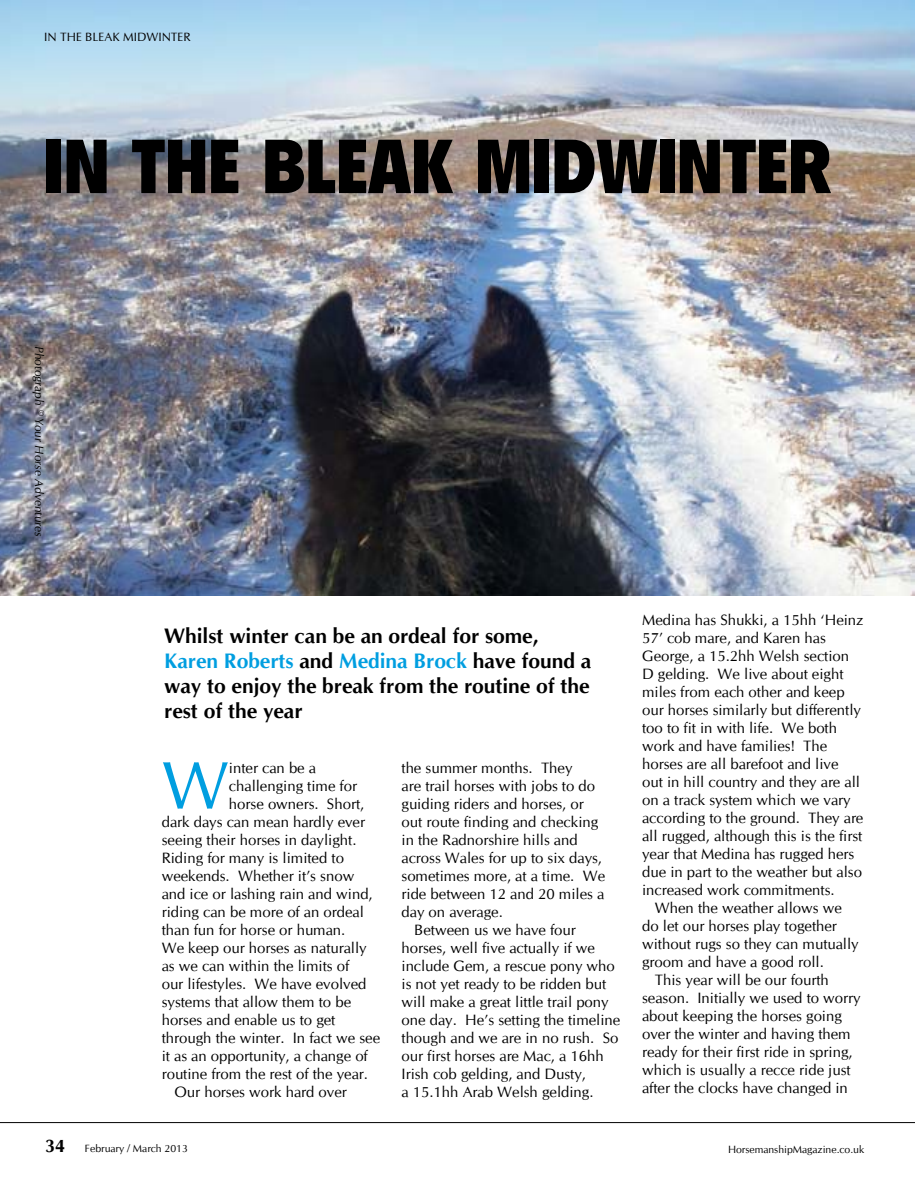
<style>
.page{position:relative;width:915px;height:1191px;background:#fff}
.page>*{position:absolute;margin:0;border:0;box-sizing:border-box;transform-origin:0 0}
.t1{font:75px "There Sign Head 3";color:#000}
.t2{font:67.5px "CG Omega";color:#009ee0}
.t3{font:700 21px/25.2px "CG Omega";color:#000}
.t4{font:15px/18px "CG Omega";color:#000}
.t5{font:italic 12px "CG Omega";color:#000}
.t6{font:12px "CG Omega";color:#000}
.t7{font:10.5px "CG Omega";color:#000}
.s1{color:#009ee0}
.s2{font-weight:700;font-size:18px}
</style>
<div class="page">
<hr style="left:0;top:1122px;width:914px;height:1px;background:#000">
<img style="left:0;top:0;width:914px;height:595px">
<p class="t6" style="left:44px;top:29px;width:148px">IN THE BLEAK MIDWINTER</p>
<h1 class="t1" style="left:44px;top:123px;width:788px">IN THE BLEAK MIDWINTER</h1>
<p class="t5" style="left:47px;top:346px;width:192px;rotate:90deg">Photograph © Your Horse Adventures</p>
<h3 class="t3" style="left:164px;top:623px;width:428px">Whilst winter can be an ordeal for some, <span class="s1">Karen Roberts</span> and <span class="s1">Medina Brock</span> have found a way to enjoy the break from the routine of the rest of the year</h3>
<h2 class="t2" style="left:162px;top:745px;width:69px">W</h2>
<p class="t4" style="left:229px;top:758px;width:89px">inter can be a</p>
<p class="t4" style="left:229px;top:776px;width:129px">challenging time for</p>
<p class="t4" style="left:229px;top:794px;width:137px">horse owners. Short,</p>
<p class="t4" style="left:162px;top:812px;width:205px">dark days can mean hardly ever</p>
<p class="t4" style="left:162px;top:830px;width:196px">seeing their horses in daylight.</p>
<p class="t4" style="left:162px;top:848px;width:184px">Riding for many is limited to</p>
<p class="t4" style="left:162px;top:866px;width:194px">weekends. Whether it’s snow</p>
<p class="t4" style="left:162px;top:884px;width:212px">and ice or lashing rain and wind,</p>
<p class="t4" style="left:162px;top:902px;width:204px">riding can be more of an ordeal</p>
<p class="t4" style="left:162px;top:920px;width:185px">than fun for horse or human.</p>
<p class="t4" style="left:162px;top:938px;width:206px">We keep our horses as naturally</p>
<p class="t4" style="left:162px;top:956px;width:189px">as we can within the limits of</p>
<p class="t4" style="left:162px;top:974px;width:206px">our lifestyles. We have evolved</p>
<p class="t4" style="left:162px;top:992px;width:191px">systems that allow them to be</p>
<p class="t4" style="left:162px;top:1010px;width:175px">horses and enable us to get</p>
<p class="t4" style="left:162px;top:1028px;width:220px">through the winter. In fact we see</p>
<p class="t4" style="left:162px;top:1046px;width:207px">it as an opportunity, a change of</p>
<p class="t4" style="left:162px;top:1064px;width:208px">routine from the rest of the year.</p>
<p class="t4" style="left:174px;top:1082px;width:174px">Our horses work hard over</p>
<p class="t4" style="left:401px;top:758px;width:172px">the summer months. They</p>
<p class="t4" style="left:401px;top:776px;width:195px">are trail horses with jobs to do</p>
<p class="t4" style="left:401px;top:794px;width:184px">guiding riders and horses, or</p>
<p class="t4" style="left:401px;top:812px;width:198px">out route finding and checking</p>
<p class="t4" style="left:401px;top:830px;width:178px">in the Radnorshire hills and</p>
<p class="t4" style="left:401px;top:848px;width:202px">across Wales for up to six days,</p>
<p class="t4" style="left:401px;top:866px;width:205px">sometimes more, at a time. We</p>
<p class="t4" style="left:401px;top:884px;width:204px">ride between 12 and 20 miles a</p>
<p class="t4" style="left:401px;top:902px;width:103px">day on average.</p>
<p class="t4" style="left:414px;top:920px;width:163px">Between us we have four</p>
<p class="t4" style="left:401px;top:938px;width:195px">horses, well five actually if we</p>
<p class="t4" style="left:401px;top:956px;width:215px">include Gem, a rescue pony who</p>
<p class="t4" style="left:401px;top:974px;width:206px">is not yet ready to be ridden but</p>
<p class="t4" style="left:401px;top:992px;width:208px">will make a great little trail pony</p>
<p class="t4" style="left:401px;top:1010px;width:220px">one day. He’s setting the timeline</p>
<p class="t4" style="left:401px;top:1028px;width:218px">though and we are in no rush. So</p>
<p class="t4" style="left:401px;top:1046px;width:204px">our first horses are Mac, a 16hh</p>
<p class="t4" style="left:401px;top:1064px;width:186px">Irish cob gelding, and Dusty,</p>
<p class="t4" style="left:401px;top:1082px;width:193px">a 15.1hh Arab Welsh gelding.</p>
<p class="t4" style="left:642px;top:611px;width:223px">Medina has Shukki, a 15hh ‘Heinz<br>57’ cob mare, and Karen has<br>George, a 15.2hh Welsh section<br>D gelding. We live about eight miles from each other and keep our horses similarly but differently too to fit in with life. We both work and have families! The horses are all barefoot and live<br>out in hill country and they are all on a track system which we vary according to the ground. They are all rugged, although this is the first year that Medina has rugged hers due in part to the weather but also increased work commitments.</p>
<p class="t4" style="left:654px;top:899px;width:188px">When the weather allows we</p>
<p class="t4" style="left:642px;top:917px;width:196px">do let our horses play together</p>
<p class="t4" style="left:642px;top:935px;width:218px">without rugs so they can mutually</p>
<p class="t4" style="left:642px;top:953px;width:183px">groom and have a good roll.</p>
<p class="t4" style="left:654px;top:971px;width:175px">This year will be our fourth</p>
<p class="t4" style="left:642px;top:989px;width:220px">season. Initially we used to worry</p>
<p class="t4" style="left:642px;top:1007px;width:201px">about keeping the horses going</p>
<p class="t4" style="left:642px;top:1025px;width:210px">over the winter and having them</p>
<p class="t4" style="left:642px;top:1043px;width:212px">ready for their first ride in spring,</p>
<p class="t4" style="left:642px;top:1061px;width:210px">which is usually a recce ride just</p>
<p class="t4" style="left:642px;top:1079px;width:207px">after the clocks have changed in</p>
<p class="t7" style="left:45px;top:1141px;width:144px"><span class="s2">34</span> February / March 2013</p>
<p class="t7" style="left:727px;top:1142px;width:138px">HorsemanshipMagazine.co.uk</p>
</div>
